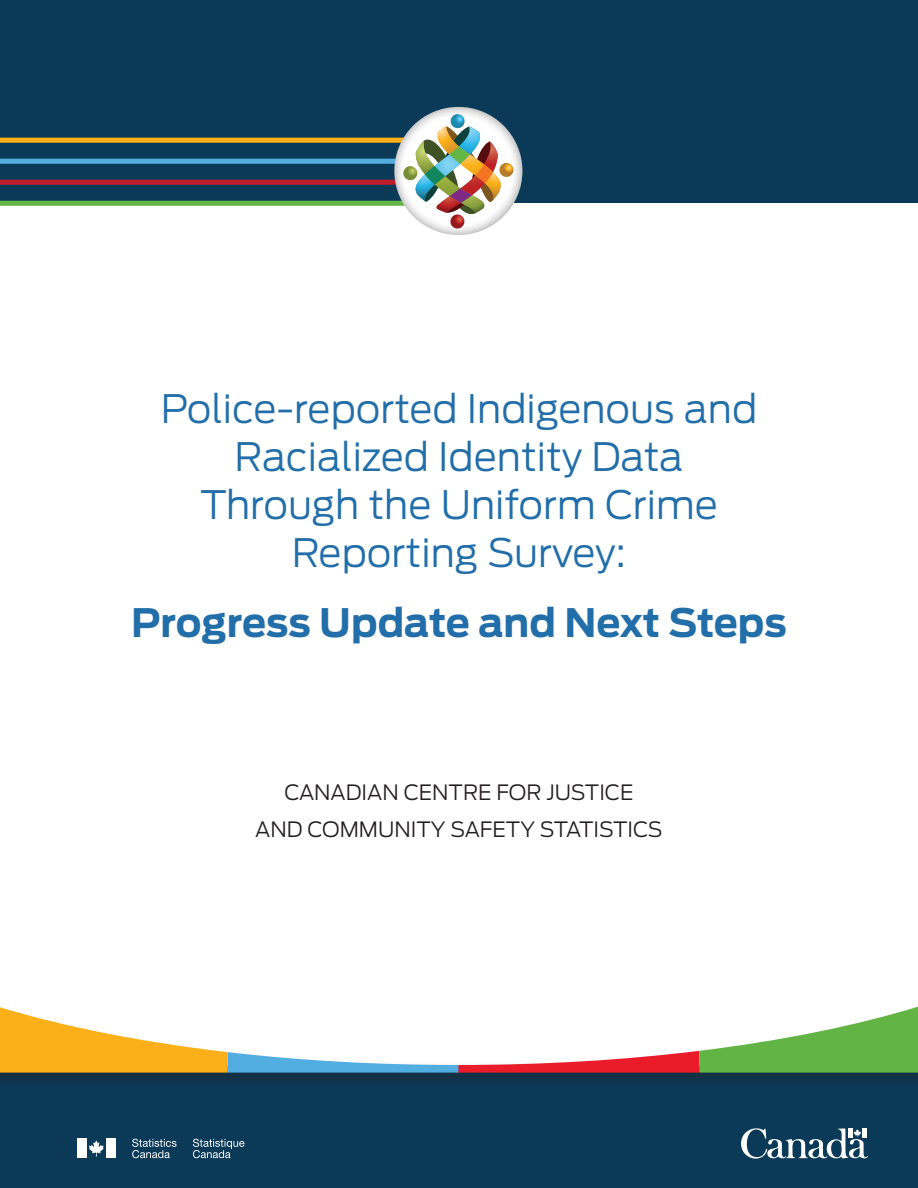
<style>
.page{position:relative;width:918px;height:1188px;background:#fff}
.page>*{position:absolute;margin:0;border:0;box-sizing:border-box;transform-origin:0 0}
.t1{font:300 39px/48px "Antenna";color:#216ea9;text-align:center}
.t2{font:700 39px "Antenna";color:#216ea9}
.t3{font:300 21px/37.5px "Antenna";color:#231f20;text-align:center}
</style>
<div class="page">
<div style="left:0;top:1066px;width:918px;height:122px;background:#0b3a58"></div>
<div style="left:0;top:0;width:918px;height:203px;background:#0b3a58"></div>
<div style="left:0;top:180px;width:425px;height:5px;background:#be1d2c"></div>
<div style="left:0;top:201px;width:425px;height:5px;background:#63b645"></div>
<div style="left:0;top:159px;width:425px;height:5px;background:#53ade1"></div>
<div style="left:0;top:138px;width:425px;height:5px;background:#fbb01a"></div>
<svg style="left:394px;top:107px;width:128px;height:128px"></svg>
<svg style="left:402px;top:114px;width:112px;height:116px"></svg>
<svg style="left:89px;top:1140px;width:15px;height:17px"></svg>
<div style="left:77px;top:1139px;width:10px;height:19px;background:#fff"></div>
<div style="left:106px;top:1139px;width:10px;height:19px;background:#fff"></div>
<svg style="left:193px;top:1139px;width:52px;height:19px"></svg>
<svg style="left:132px;top:1139px;width:45px;height:19px"></svg>
<svg style="left:741px;top:1128px;width:127px;height:31px"></svg>
<div style="left:848px;top:1128px;width:5px;height:10px;background:#fff"></div>
<div style="left:862px;top:1128px;width:5px;height:10px;background:#fff"></div>
<div style="left:0;top:1062px;width:918px;height:27px;background:#10344b"></div>
<svg style="left:0;top:1006px;width:918px;height:67px"></svg>
<p class="t1" style="left:161px;top:385px;width:598px">Police-reported Indigenous and<br>Racialized Identity Data<br>Through the Uniform Crime<br>Reporting Survey:</p>
<p class="t2" style="left:131px;top:600px;width:657px">Progress Update and Next Steps</p>
<p class="t3" style="left:255px;top:773px;width:409px">CANADIAN CENTRE FOR JUSTICE<br>AND COMMUNITY SAFETY STATISTICS</p>
</div>
